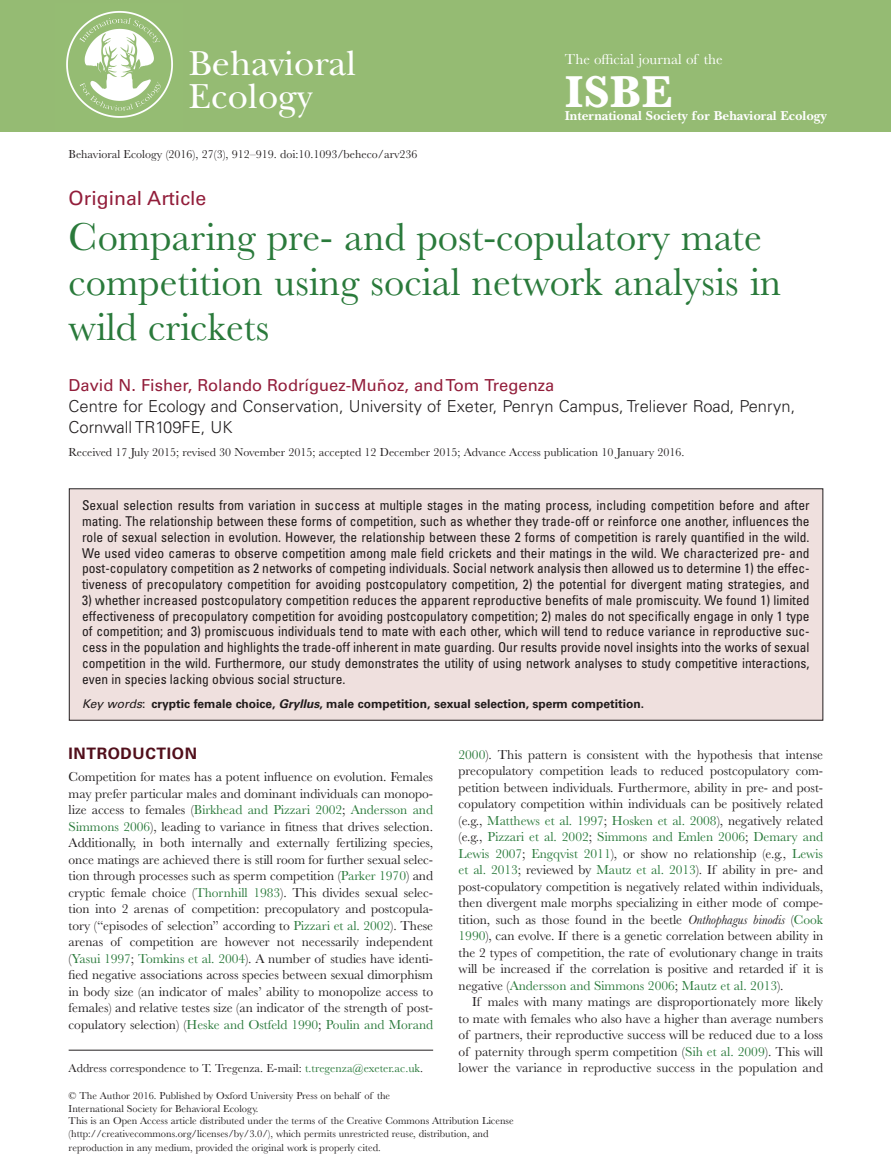
<style>
.page{position:relative;width:891px;height:1175px;background:#fff}
.page>*{position:absolute;margin:0;border:0;box-sizing:border-box;transform-origin:0 0}
.t1{font:700 46.35px "Baskerville MT Std";color:#fff}
.t2{font:40.5px/45px "Baskerville MT Std";color:#2a7a3b}
.t3{font:36.15px/33px "New Baskerville Std";color:#fff}
.t4{font:19.5px "Univers LT Std";color:#921d3a}
.t5{font:300 16.5px/21px "Univers LT Std";color:#231f20}
.t6{font:16.5px "Univers LT Std";color:#921d3a}
.t7{font:700 15.75px "Univers LT Std";letter-spacing:.04em;color:#510f1b}
.t8{font:15px "Baskerville MT Std";color:#fff}
.t9{font:13.5px/16.5px "Baskerville MT Std";letter-spacing:-.005em;color:#231f20;text-align:justify}
.t10{font:condensed 13.5px/15.8px "Univers LT Std";color:#231f20;text-align:justify}
.t11{font:700 13.5px "New Baskerville Std";color:#fff}
.t12{font:12px "Baskerville MT Std";color:#231f20}
.t13{font:700 12px "Univers LT Std";color:#231f20}
.t14{font:10.5px/13.5px "Baskerville MT Std";color:#231f20}
.s1{font-weight:400;font-style:italic}
.s2{font-weight:400}
.s3{font-style:italic}
.s4{color:#2a7a3b}
</style>
<div class="page">
<div style="left:0;top:0;width:891px;height:131px;background:#95bb73"></div>
<img style="left:66px;top:11px;width:107px;height:107px">
<hr style="left:69px;top:1049px;width:364px;height:1px;background:#231f20">
<div style="left:69px;top:489px;width:754px;height:231px;background:#efe0de"></div>
<h3 class="t3" style="left:189px;top:47px;width:169px">Behavioral<br>Ecology</h3>
<p class="t12" style="left:69px;top:147px;width:351px">Behavioral Ecology (2016), 27(3), 912–919. doi:10.1093/beheco/arv236</p>
<p class="t8" style="left:565px;top:51px;width:160px">The official journal of the</p>
<h1 class="t1" style="left:565px;top:66px;width:109px">ISBE</h1>
<p class="t11" style="left:565px;top:108px;width:263px">International Society for Behavioral Ecology</p>
<h3 class="t4" style="left:69px;top:187px;width:139px">Original Article</h3>
<h2 class="t2" style="left:69px;top:215px;width:714px">Comparing pre- and post-copulatory mate competition using social network analysis in wild crickets</h2>
<p class="t6" style="left:69px;top:376px;width:487px">David N. Fisher, Rolando Rodríguez-Muñoz, and Tom Tregenza</p>
<p class="t5" style="left:69px;top:396px;width:728px">Centre for Ecology and Conservation, University of Exeter, Penryn Campus, Treliever Road, Penryn,<br>Cornwall TR109FE, UK</p>
<p class="t12" style="left:69px;top:445px;width:618px">Received 17 July 2015; revised 30 November 2015; accepted 12 December 2015; Advance Access publication 10 January 2016.</p>
<p class="t10" style="left:82px;top:497px;width:729px">Sexual selection results from variation in success at multiple stages in the mating process, including competition before and after mating. The relationship between these forms of competition, such as whether they trade-off or reinforce one another, influences the role of sexual selection in evolution. However, the relationship between these 2 forms of competition is rarely quantified in the wild.<br>We used video cameras to observe competition among male field crickets and their matings in the wild. We characterized pre- and post-copulatory competition as 2 networks of competing individuals. Social network analysis then allowed us to determine 1) the effec&shy;tiveness of precopulatory competition for avoiding postcopulatory competition, 2) the potential for divergent mating strategies, and</p>
<p class="t10" style="left:82px;top:592px;width:729px">3) whether increased postcopulatory competition reduces the apparent reproductive benefits of male promiscuity. We found 1) limited effectiveness of precopulatory competition for avoiding postcopulatory competition; 2) males do not specifically engage in only 1 type of competition; and 3) promiscuous individuals tend to mate with each other, which will tend to reduce variance in reproductive suc&shy;cess in the population and highlights the trade-off inherent in mate guarding. Our results provide novel insights into the works of sexual competition in the wild. Furthermore, our study demonstrates the utility of using network analyses to study competitive interactions, even in species lacking obvious social structure.</p>
<p class="t13" style="left:82px;top:696px;width:564px"><span class="s1">Key words</span><span class="s2">:</span> cryptic female choice, <span class="s3">Gryllus</span>, male competition, sexual selection, sperm competition.</p>
<p class="t7" style="left:69px;top:744px;width:130px">INTRODUCTION</p>
<p class="t9" style="left:69px;top:768px;width:366px">Competition for mates has a potent influence on evolution. Females may prefer particular males and dominant individuals can monopo&shy;lize access to females (<span class="s4">Birkhead and Pizzari 2002</span>; <span class="s4">Andersson and Simmons 2006</span>), leading to variance in fitness that drives selection.<br>Additionally, in both internally and externally fertilizing species, once matings are achieved there is still room for further sexual selec&shy;tion through processes such as sperm competition (<span class="s4">Parker 1970</span>) and cryptic female choice (<span class="s4">Thornhill 1983</span>). This divides sexual selec&shy;tion into 2 arenas of competition: precopulatory and postcopula&shy;tory (“episodes of selection” according to <span class="s4">Pizzari et al. 2002</span>). These arenas of competition are however not necessarily independent (<span class="s4">Yasui 1997</span>; <span class="s4">Tomkins et al. 2004</span>). A number of studies have identi&shy;fied negative associations across species between sexual dimorphism in body size (an indicator of males’ ability to monopolize access to females) and relative testes size (an indicator of the strength of post&shy;copulatory selection) (<span class="s4">Heske and Ostfeld 1990</span>; <span class="s4">Poulin and Morand</span></p>
<p class="t9" style="left:459px;top:746px;width:366px"><span class="s4">2000</span>). This pattern is consistent with the hypothesis that intense precopulatory competition leads to reduced postcopulatory com&shy;petition between individuals. Furthermore, ability in pre- and post&shy;copulatory competition within individuals can be positively related (e.g., <span class="s4">Matthews et al. 1997</span>; <span class="s4">Hosken et al. 2008</span>), negatively related (e.g., <span class="s4">Pizzari et al. 2002</span>; <span class="s4">Simmons and Emlen 2006</span>; <span class="s4">Demary and Lewis 2007</span>; <span class="s4">Engqvist 2011</span>), or show no relationship (e.g., <span class="s4">Lewis et al. 2013</span>; reviewed by <span class="s4">Mautz et al. 2013</span>). If ability in pre- and post-copulatory competition is negatively related within individuals, then divergent male morphs specializing in either mode of compe&shy;tition, such as those found in the beetle <span class="s3">Onthophagus binodis</span> (<span class="s4">Cook 1990</span>), can evolve. If there is a genetic correlation between ability in the 2 types of competition, the rate of evolutionary change in traits will be increased if the correlation is positive and retarded if it is negative (<span class="s4">Andersson and Simmons 2006</span>; <span class="s4">Mautz et al. 2013</span>).</p>
<p class="t9" style="left:459px;top:993px;width:366px;text-indent:14px">If males with many matings are disproportionately more likely to mate with females who also have a higher than average numbers of partners, their reproductive success will be reduced due to a loss of paternity through sperm competition (<span class="s4">Sih et al. 2009</span>). This will</p>
<p class="t12" style="left:69px;top:1061px;width:356px">Address correspondence to T. Tregenza. E-mail: <span class="s4">t.tregenza@exeter.ac.uk</span>.</p>
<p class="t9" style="left:459px;top:1059px;width:366px">lower the variance in reproductive success in the population and</p>
<p class="t14" style="left:69px;top:1088px;width:323px">© The Author 2016. Published by Oxford University Press on behalf of the<br>International Society for Behavioral Ecology.</p>
<p class="t14" style="left:69px;top:1113px;width:447px">This is an Open Access article distributed under the terms of the Creative Commons Attribution License (http://creativecommons.org/licenses/by/3.0/), which permits unrestricted reuse, distribution, and reproduction in any medium, provided the original work is properly cited.</p>
</div>
